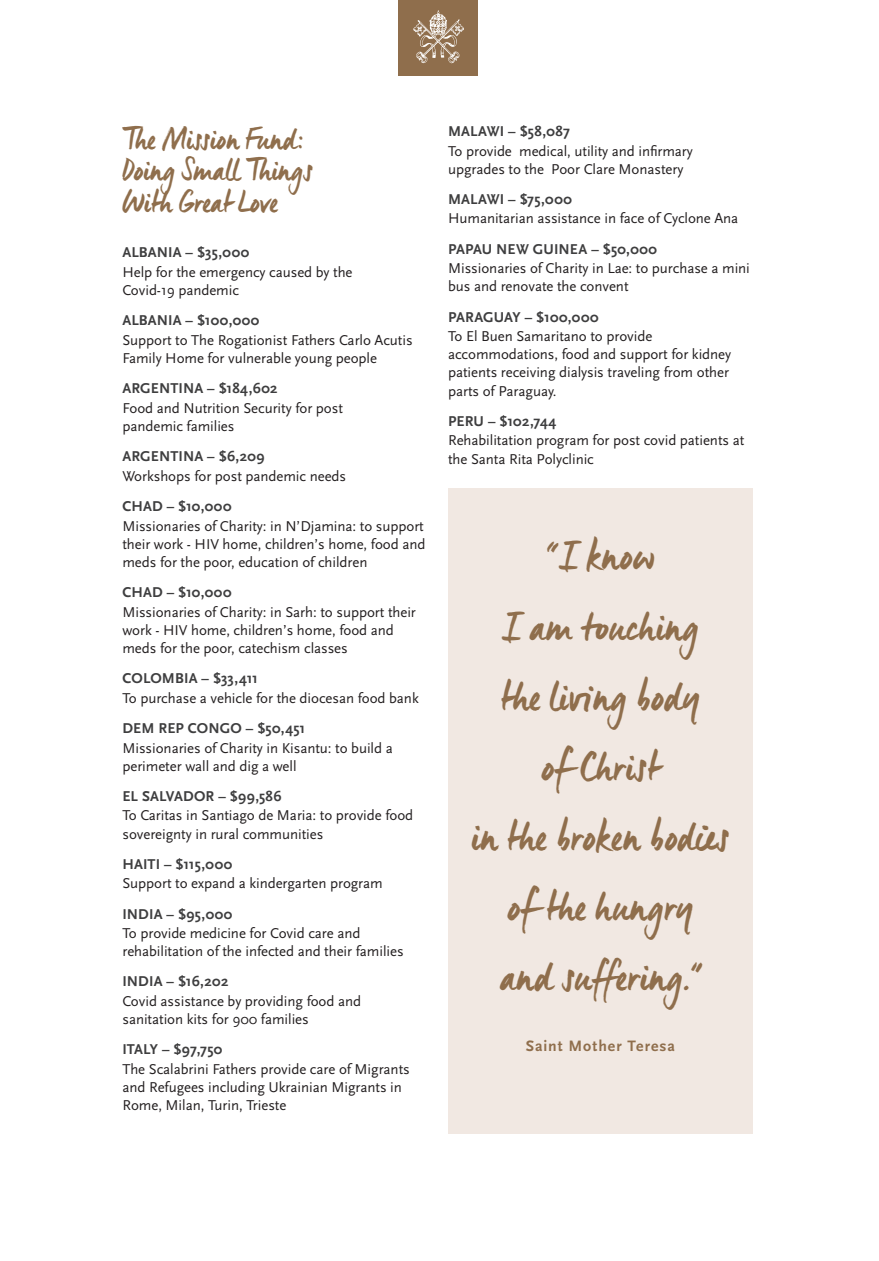
<style>
.page{position:relative;width:879px;height:1261px;background:#fff}
.page>*{position:absolute;margin:0;border:0;box-sizing:border-box;transform-origin:0 0}
.t1{font:42px/70px "Manus";letter-spacing:.01em;color:#8f6e4c;text-align:center}
.C_sidebar_head{font:31.5px/31.5px "Manus";color:#8f6e4c}
.t2{font:700 15.75px "Scala Sans";letter-spacing:.06em;color:#8f6e4c}
.A_body_copy_no_drop{font:14.88px/18px "Scala Sans";letter-spacing:-.005em;color:#231f20}
._1_grant{font:700 14.88px "Scala Sans";letter-spacing:.01em;color:#3e3e3f}
</style>
<div class="page">
<div style="left:397px;top:0;width:80px;height:76px;background:#8f6e4c"></div>
<img style="left:413px;top:10px;width:51px;height:54px">
<div style="left:448px;top:488px;width:304px;height:645px;background:#f1e8e2"></div>
<p class="C_sidebar_head" style="left:122px;top:122px;width:192px">The Mission Fund:<br>Doing Small Things<br>With Great Love</p>
<p class="_1_grant" style="left:122px;top:244px;width:128px">ALBANIA – $35,000</p>
<p class="A_body_copy_no_drop" style="left:122px;top:263px;width:232px">Help for the emergency caused by the<br>Covid-19 pandemic</p>
<p class="_1_grant" style="left:122px;top:312px;width:138px">ALBANIA – $100,000</p>
<p class="A_body_copy_no_drop" style="left:122px;top:331px;width:292px">Support to The Rogationist Fathers Carlo Acutis<br>Family Home for vulnerable young people</p>
<p class="_1_grant" style="left:122px;top:380px;width:157px">ARGENTINA – $184,602</p>
<p class="A_body_copy_no_drop" style="left:122px;top:399px;width:222px">Food and Nutrition Security for post pandemic families</p>
<p class="_1_grant" style="left:122px;top:448px;width:144px">ARGENTINA – $6,209</p>
<p class="A_body_copy_no_drop" style="left:122px;top:467px;width:225px">Workshops for post pandemic needs</p>
<p class="_1_grant" style="left:122px;top:498px;width:111px">CHAD – $10,000</p>
<p class="A_body_copy_no_drop" style="left:122px;top:517px;width:304px;text-align:justify">Missionaries of Charity: in N’Djamina: to support their work - HIV home, children’s home, food and meds for the poor, education of children</p>
<p class="_1_grant" style="left:122px;top:584px;width:111px">CHAD – $10,000</p>
<p class="A_body_copy_no_drop" style="left:122px;top:603px;width:295px">Missionaries of Charity: in Sarh: to support their work - HIV home, children’s home, food and meds for the poor, catechism classes</p>
<p class="_1_grant" style="left:122px;top:670px;width:137px">COLOMBIA – $33,411</p>
<p class="A_body_copy_no_drop" style="left:122px;top:689px;width:298px">To purchase a vehicle for the diocesan food bank</p>
<p class="_1_grant" style="left:122px;top:719px;width:184px">DEM REP CONGO – $50,451</p>
<p class="A_body_copy_no_drop" style="left:122px;top:738px;width:272px">Missionaries of Charity in Kisantu: to build a perimeter wall and dig a well</p>
<p class="_1_grant" style="left:122px;top:787px;width:160px">EL SALVADOR – $99,586</p>
<p class="A_body_copy_no_drop" style="left:122px;top:806px;width:292px">To Caritas in Santiago de Maria: to provide food sovereignty in rural communities</p>
<p class="_1_grant" style="left:122px;top:855px;width:111px">HAITI – $115,000</p>
<p class="A_body_copy_no_drop" style="left:122px;top:874px;width:262px">Support to expand a kindergarten program</p>
<p class="_1_grant" style="left:122px;top:905px;width:111px">INDIA – $95,000</p>
<p class="A_body_copy_no_drop" style="left:122px;top:924px;width:283px">To provide medicine for Covid care and rehabilitation of the infected and their families</p>
<p class="_1_grant" style="left:122px;top:973px;width:107px">INDIA – $16,202</p>
<p class="A_body_copy_no_drop" style="left:122px;top:992px;width:240px">Covid assistance by providing food and sanitation kits for 900 families</p>
<p class="_1_grant" style="left:122px;top:1041px;width:101px">ITALY – $97,750</p>
<p class="A_body_copy_no_drop" style="left:122px;top:1060px;width:289px">The Scalabrini Fathers provide care of Migrants and Refugees including Ukrainian Migrants in<br>Rome, Milan, Turin, Trieste</p>
<p class="_1_grant" style="left:448px;top:123px;width:123px">MALAWI – $58,087</p>
<p class="A_body_copy_no_drop" style="left:448px;top:142px;width:246px">To provide medical, utility and infirmary upgrades to the Poor Clare Monastery</p>
<p class="_1_grant" style="left:448px;top:191px;width:125px">MALAWI – $75,000</p>
<p class="A_body_copy_no_drop" style="left:448px;top:210px;width:292px">Humanitarian assistance in face of Cyclone Ana</p>
<p class="_1_grant" style="left:448px;top:241px;width:210px">PAPAU NEW GUINEA – $50,000</p>
<p class="A_body_copy_no_drop" style="left:448px;top:259px;width:303px">Missionaries of Charity in Lae: to purchase a mini bus and renovate the convent</p>
<p class="_1_grant" style="left:448px;top:308px;width:152px">PARAGUAY – $100,000</p>
<p class="A_body_copy_no_drop" style="left:448px;top:327px;width:284px">To El Buen Samaritano to provide accommodations, food and support for kidney patients receiving dialysis traveling from other parts of Paraguay.</p>
<p class="_1_grant" style="left:448px;top:413px;width:110px">PERU – $102,744</p>
<p class="A_body_copy_no_drop" style="left:448px;top:431px;width:298px">Rehabilitation program for post covid patients at the Santa Rita Polyclinic</p>
<p class="t1" style="left:472px;top:520px;width:259px">“I know<br>I am touching<br>the living body<br>of Christ<br>in the broken bodies of the hungry<br>and suffering.”</p>
<p class="t2" style="left:526px;top:1037px;width:151px">Saint Mother Teresa</p>
</div>
